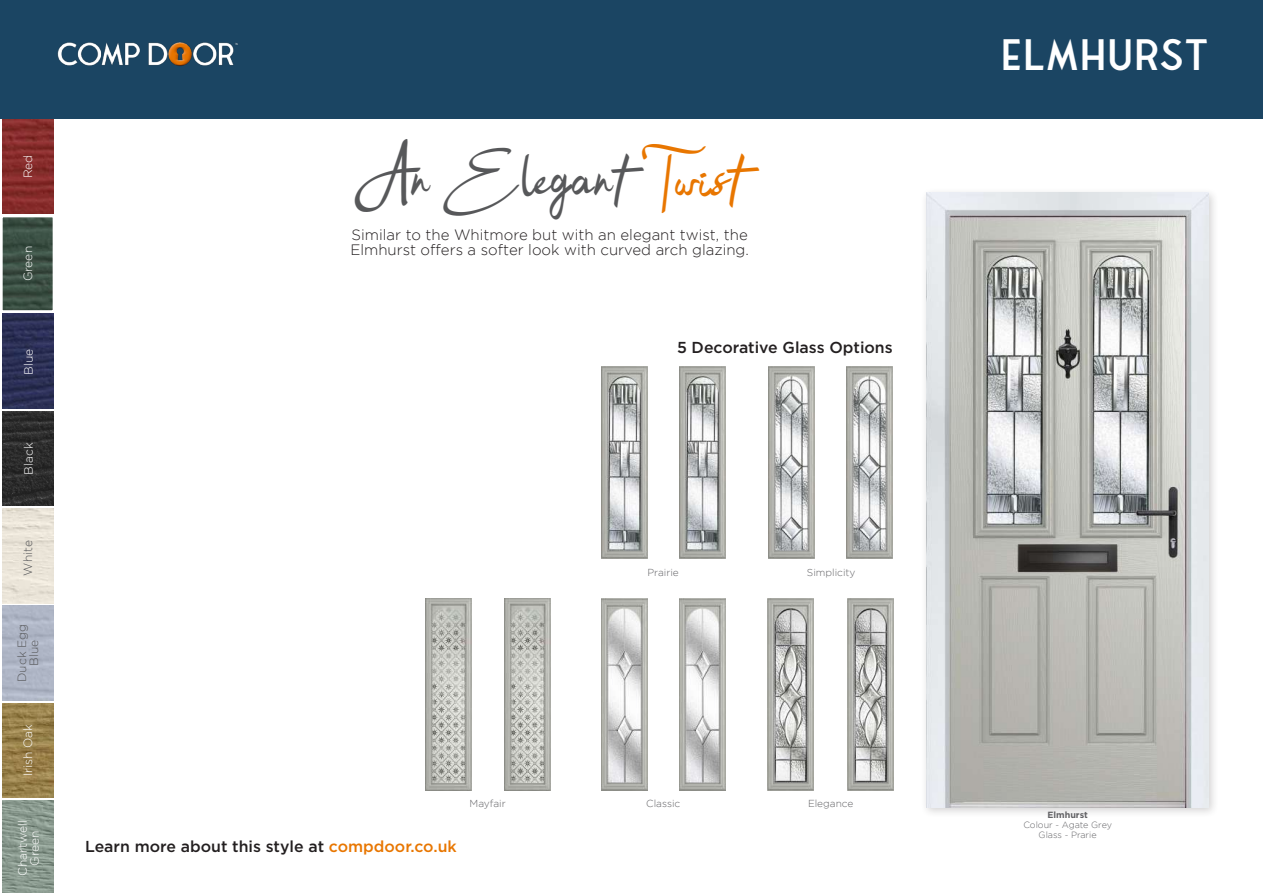
<style>
.page{position:relative;width:1263px;height:893px;background:#fff}
.page>*{position:absolute;margin:0;border:0;box-sizing:border-box;transform-origin:0 0}
.t1{font:300 42px "Fonseca";color:#fff}
.t2{font:40.8px "Bulgatti";letter-spacing:.04em;color:#57585a}
.t3{font:500 15.9px "Gotham";color:#231f20}
.t4{font:300 15px/15px "Gotham";color:#231f20}
.t5{font:300 12px/12px "Gotham";color:#fff;text-align:center}
.t6{font:300 12px/12px "Gotham";color:#57585a;text-align:center}
.t7{font:300 10.2px "Gotham";color:#636366}
.t8{font:300 9px/10.2px "Gotham";color:#636366;text-align:center}
.t9{font:700 9px "Gotham";color:#636366}
.s1{color:#e87600}
</style>
<div class="page">
<div style="left:0;top:0;width:1263px;height:119px;background:#1b4563"></div>
<img style="left:57px;top:42px;width:181px;height:24px">
<div style="left:920px;top:187px;width:300px;height:631px;background:#231f20;opacity:.2"></div>
<img style="left:926px;top:192px;width:283px;height:615px">
<img style="left:2px;top:411px;width:51px;height:95px">
<img style="left:2px;top:314px;width:51px;height:94px">
<img style="left:4px;top:218px;width:48px;height:91px">
<div style="left:1px;top:215px;width:54px;height:97px;border:2px solid #fff"></div>
<img style="left:2px;top:119px;width:51px;height:95px">
<img style="left:3px;top:703px;width:51px;height:95px">
<img style="left:2px;top:508px;width:51px;height:95px">
<img style="left:3px;top:801px;width:51px;height:92px">
<img style="left:768px;top:598px;width:46px;height:192px">
<img style="left:847px;top:598px;width:46px;height:192px">
<img style="left:425px;top:598px;width:46px;height:192px">
<img style="left:504px;top:598px;width:46px;height:192px">
<img style="left:601px;top:367px;width:46px;height:192px">
<img style="left:679px;top:367px;width:46px;height:192px">
<img style="left:601px;top:598px;width:46px;height:192px">
<img style="left:679px;top:598px;width:46px;height:192px">
<img style="left:847px;top:367px;width:46px;height:192px">
<img style="left:769px;top:367px;width:46px;height:192px">
<p class="t5" style="left:22px;top:178px;width:25px;rotate:-90deg">Red</p>
<p class="t5" style="left:22px;top:281px;width:37px;rotate:-90deg">Green</p>
<p class="t5" style="left:22px;top:375px;width:28px;rotate:-90deg">Blue</p>
<p class="t5" style="left:22px;top:474px;width:34px;rotate:-90deg">Black</p>
<p class="t6" style="left:22px;top:576px;width:37px;rotate:-90deg">White</p>
<p class="t6" style="left:16px;top:682px;width:59px;rotate:-90deg">Duck Egg<br>Blue</p>
<p class="t5" style="left:22px;top:776px;width:53px;rotate:-90deg">Irish Oak</p>
<p class="t5" style="left:16px;top:876px;width:57px;rotate:-90deg">Chartwell<br>Green</p>
<h2 class="t2" style="left:357px;top:160px;width:387px">An Elegant <span class="s1">Twist</span></h2>
<p class="t4" style="left:350px;top:227px;width:400px">Similar to the Whitmore but with an elegant twist, the<br>Elmhurst offers a softer look with curved arch glazing.</p>
<p class="t3" style="left:677px;top:337px;width:217px">5 Decorative Glass Options</p>
<p class="t7" style="left:647px;top:566px;width:33px">Prairie</p>
<p class="t7" style="left:807px;top:567px;width:50px">Simplicity</p>
<p class="t3" style="left:85px;top:836px;width:373px">Learn more about this style at <span class="s1">compdoor.co.uk</span></p>
<p class="t7" style="left:470px;top:798px;width:38px">Mayfair</p>
<p class="t7" style="left:808px;top:798px;width:47px">Elegance</p>
<p class="t7" style="left:646px;top:798px;width:36px">Classic</p>
<h1 class="t1" style="left:1000px;top:31px;width:210px">ELMHURST</h1>
<p class="t9" style="left:1047px;top:808px;width:42px">Elmhurst</p>
<p class="t8" style="left:1023px;top:819px;width:90px">Colour - Agate Grey<br>Glass - Prarie</p>
</div>
